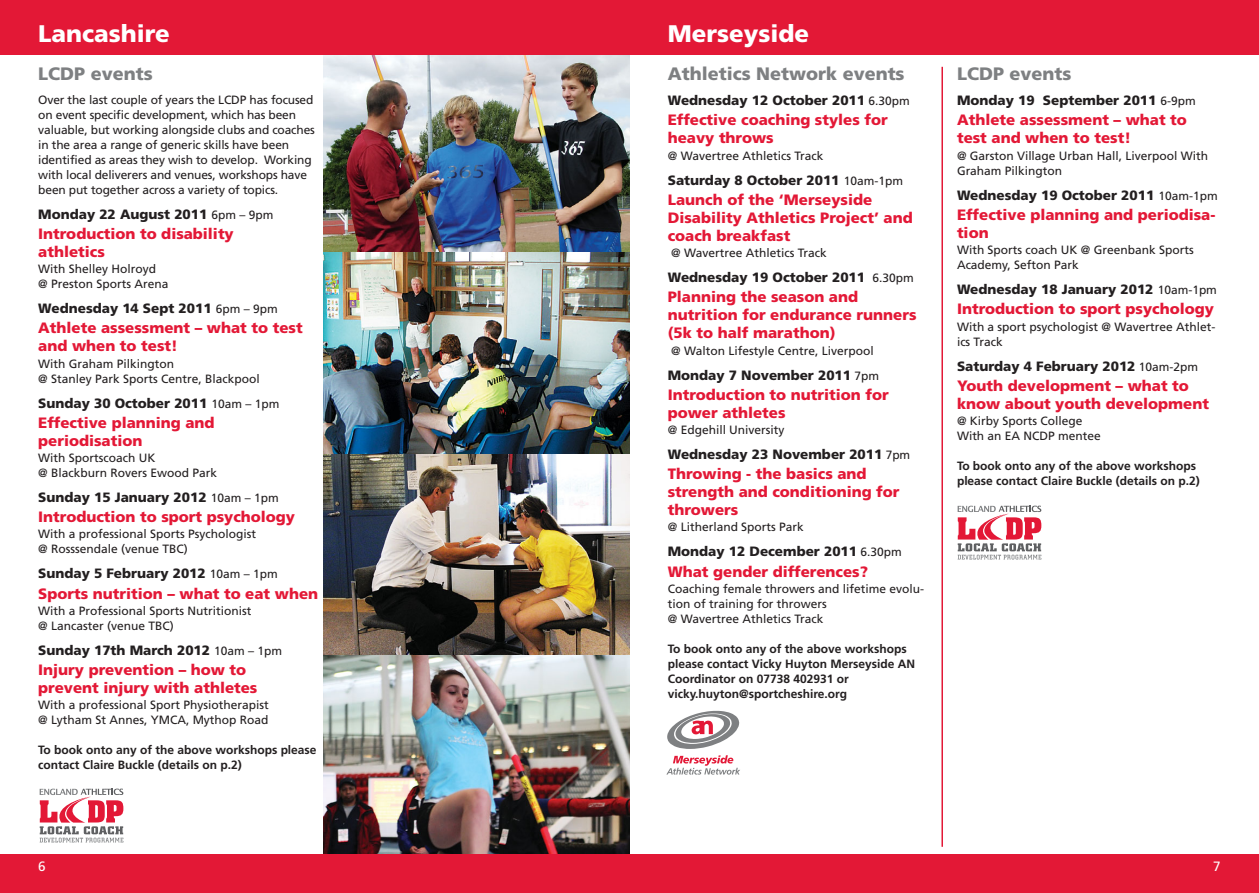
<style>
.page{position:relative;width:1259px;height:893px;background:#fff}
.page>*{position:absolute;margin:0;border:0;box-sizing:border-box;transform-origin:0 0}
.t1{font:900 24px "Frutiger";color:#fff}
.t2{font:900 18px "Frutiger";color:#7e8082}
.t3{font:900 15px/18px "Frutiger";color:#e31836}
.t4{font:900 13.5px "Frutiger";color:#231f20}
.t5{font:13.5px "Frutiger";color:#fff}
.t6{font:12px/15px "Frutiger";color:#231f20}
.t7{font:700 12px/15px "Frutiger";color:#231f20}
.s1{font-weight:400;font-size:12px}
</style>
<div class="page">
<img style="left:323px;top:54px;width:306px;height:198px">
<img style="left:323px;top:252px;width:306px;height:203px">
<img style="left:323px;top:455px;width:306px;height:201px">
<img style="left:323px;top:656px;width:306px;height:199px">
<div style="left:0;top:0;width:1259px;height:54px;background:#e31836"></div>
<div style="left:0;top:855px;width:1259px;height:38px;background:#e31836"></div>
<svg style="left:667px;top:711px;width:72px;height:38px"></svg>
<svg style="left:666px;top:755px;width:74px;height:20px"></svg>
<svg style="left:40px;top:789px;width:83px;height:53px"></svg>
<svg style="left:957px;top:506px;width:84px;height:53px"></svg>
<hr style="left:941px;top:67px;width:2px;height:780px;background:#e31836">
<h1 class="t1" style="left:38px;top:24px;width:133px">Lancashire</h1>
<h1 class="t1" style="left:668px;top:24px;width:143px">Merseyside</h1>
<h2 class="t2" style="left:38px;top:67px;width:116px">LCDP events</h2>
<p class="t6" style="left:38px;top:93px;width:278px">Over the last couple of years the LCDP has focused on event specific development, which has been valuable, but working alongside clubs and coaches in the area a range of generic skills have been identified as areas they wish to develop. Working with local deliverers and venues, workshops have been put together across a variety of topics.</p>
<p class="t4" style="left:38px;top:209px;width:237px">Monday 22 August 2011 <span class="s1">6pm – 9pm</span></p>
<p class="t3" style="left:38px;top:226px;width:197px">Introduction to disability athletics</p>
<p class="t6" style="left:38px;top:262px;width:132px">With Shelley Holroyd @ Preston Sports Arena</p>
<p class="t4" style="left:38px;top:303px;width:241px">Wednesday 14 Sept 2011 <span class="s1">6pm – 9pm</span></p>
<p class="t3" style="left:38px;top:320px;width:266px">Athlete assessment – what to test and when to test!</p>
<p class="t6" style="left:38px;top:357px;width:223px">With Graham Pilkington<br>@ Stanley Park Sports Centre, Blackpool</p>
<p class="t4" style="left:38px;top:398px;width:243px">Sunday 30 October 2011 <span class="s1">10am – 1pm</span></p>
<p class="t3" style="left:38px;top:415px;width:178px">Effective planning and periodisation</p>
<p class="t6" style="left:38px;top:451px;width:180px">With Sportscoach UK<br>@ Blackburn Rovers Ewood Park</p>
<p class="t4" style="left:38px;top:492px;width:242px">Sunday 15 January 2012 <span class="s1">10am – 1pm</span></p>
<p class="t3" style="left:38px;top:509px;width:258px">Introduction to sport psychology</p>
<p class="t6" style="left:38px;top:528px;width:219px">With a professional Sports Psychologist @ Rosssendale (venue TBC)</p>
<p class="t4" style="left:38px;top:568px;width:241px">Sunday 5 February 2012 <span class="s1">10am – 1pm</span></p>
<p class="t3" style="left:38px;top:586px;width:281px">Sports nutrition – what to eat when</p>
<p class="t6" style="left:38px;top:604px;width:215px">With a Professional Sports Nutritionist @ Lancaster (venue TBC)</p>
<p class="t4" style="left:38px;top:645px;width:245px">Sunday 17th March 2012 <span class="s1">10am – 1pm</span></p>
<p class="t3" style="left:38px;top:662px;width:221px">Injury prevention – how to prevent injury with athletes</p>
<p class="t6" style="left:38px;top:699px;width:232px">With a professional Sport Physiotherapist @ Lytham St Annes, YMCA, Mythop Road</p>
<p class="t7" style="left:38px;top:744px;width:280px">To book onto any of the above workshops please contact Claire Buckle (details on p.2)</p>
<h2 class="t2" style="left:668px;top:67px;width:238px">Athletics Network events</h2>
<p class="t4" style="left:668px;top:95px;width:243px">Wednesday 12 October 2011 <span class="s1">6.30pm</span></p>
<p class="t3" style="left:668px;top:112px;width:221px">Effective coaching styles for heavy throws</p>
<p class="t6" style="left:668px;top:149px;width:157px">@ Wavertree Athletics Track</p>
<p class="t4" style="left:668px;top:175px;width:237px">Saturday 8 October 2011 <span class="s1">10am-1pm</span></p>
<p class="t3" style="left:668px;top:192px;width:246px">Launch of the ‘Merseyside<br>Disability Athletics Project’ and coach breakfast</p>
<p class="t6" style="left:671px;top:246px;width:157px">@ Wavertree Athletics Track</p>
<p class="t4" style="left:668px;top:272px;width:248px">Wednesday 19 October 2011 <span class="s1">6.30pm</span></p>
<p class="t3" style="left:668px;top:289px;width:250px">Planning the season and nutrition for endurance runners (5k to half marathon)</p>
<p class="t6" style="left:671px;top:344px;width:204px">@ Walton Lifestyle Centre, Liverpool</p>
<p class="t4" style="left:668px;top:369px;width:213px">Monday 7 November 2011 <span class="s1">7pm</span></p>
<p class="t3" style="left:668px;top:387px;width:222px">Introduction to nutrition for power athletes</p>
<p class="t6" style="left:668px;top:423px;width:118px">@ Edgehill University</p>
<p class="t4" style="left:668px;top:449px;width:244px">Wednesday 23 November 2011 <span class="s1">7pm</span></p>
<p class="t3" style="left:668px;top:466px;width:233px">Throwing - the basics and strength and conditioning for throwers</p>
<p class="t6" style="left:668px;top:521px;width:138px">@ Litherland Sports Park</p>
<p class="t4" style="left:668px;top:546px;width:235px">Monday 12 December 2011 <span class="s1">6.30pm</span></p>
<p class="t3" style="left:668px;top:563px;width:202px">What gender differences?</p>
<p class="t6" style="left:668px;top:582px;width:258px">Coaching female throwers and lifetime evolu&shy;tion of training for throwers<br>@ Wavertree Athletics Track</p>
<p class="t7" style="left:668px;top:642px;width:249px">To book onto any of the above workshops please contact Vicky Huyton Merseyside AN Coordinator on 07738 402931 or vicky.huyton@sportcheshire.org</p>
<h2 class="t2" style="left:957px;top:67px;width:116px">LCDP events</h2>
<p class="t4" style="left:957px;top:95px;width:240px">Monday 19 September 2011 <span class="s1">6-9pm</span></p>
<p class="t3" style="left:957px;top:112px;width:231px">Athlete assessment – what to test and when to test!</p>
<p class="t6" style="left:957px;top:149px;width:253px">@ Garston Village Urban Hall, Liverpool With<br>Graham Pilkington</p>
<p class="t4" style="left:957px;top:190px;width:262px">Wednesday 19 October 2011 <span class="s1">10am-1pm</span></p>
<p class="t3" style="left:957px;top:207px;width:260px">Effective planning and periodisa&shy;tion</p>
<p class="t6" style="left:957px;top:243px;width:238px">With Sports coach UK @ Greenbank Sports<br>Academy, Sefton Park</p>
<p class="t4" style="left:957px;top:284px;width:261px">Wednesday 18 January 2012 <span class="s1">10am-1pm</span></p>
<p class="t3" style="left:957px;top:301px;width:258px">Introduction to sport psychology</p>
<p class="t6" style="left:957px;top:320px;width:260px">With a sport psychologist @ Wavertree Athlet&shy;ics Track</p>
<p class="t4" style="left:957px;top:360px;width:243px">Saturday 4 February 2012 <span class="s1">10am-2pm</span></p>
<p class="t3" style="left:957px;top:378px;width:253px">Youth development – what to know about youth development</p>
<p class="t6" style="left:957px;top:414px;width:145px">@ Kirby Sports College<br>With an EA NCDP mentee</p>
<p class="t7" style="left:957px;top:459px;width:244px">To book onto any of the above workshops please contact Claire Buckle (details on p.2)</p>
<p class="t5" style="left:38px;top:861px;width:9px">6</p>
<p class="t5" style="left:1213px;top:861px;width:9px">7</p>
</div>
